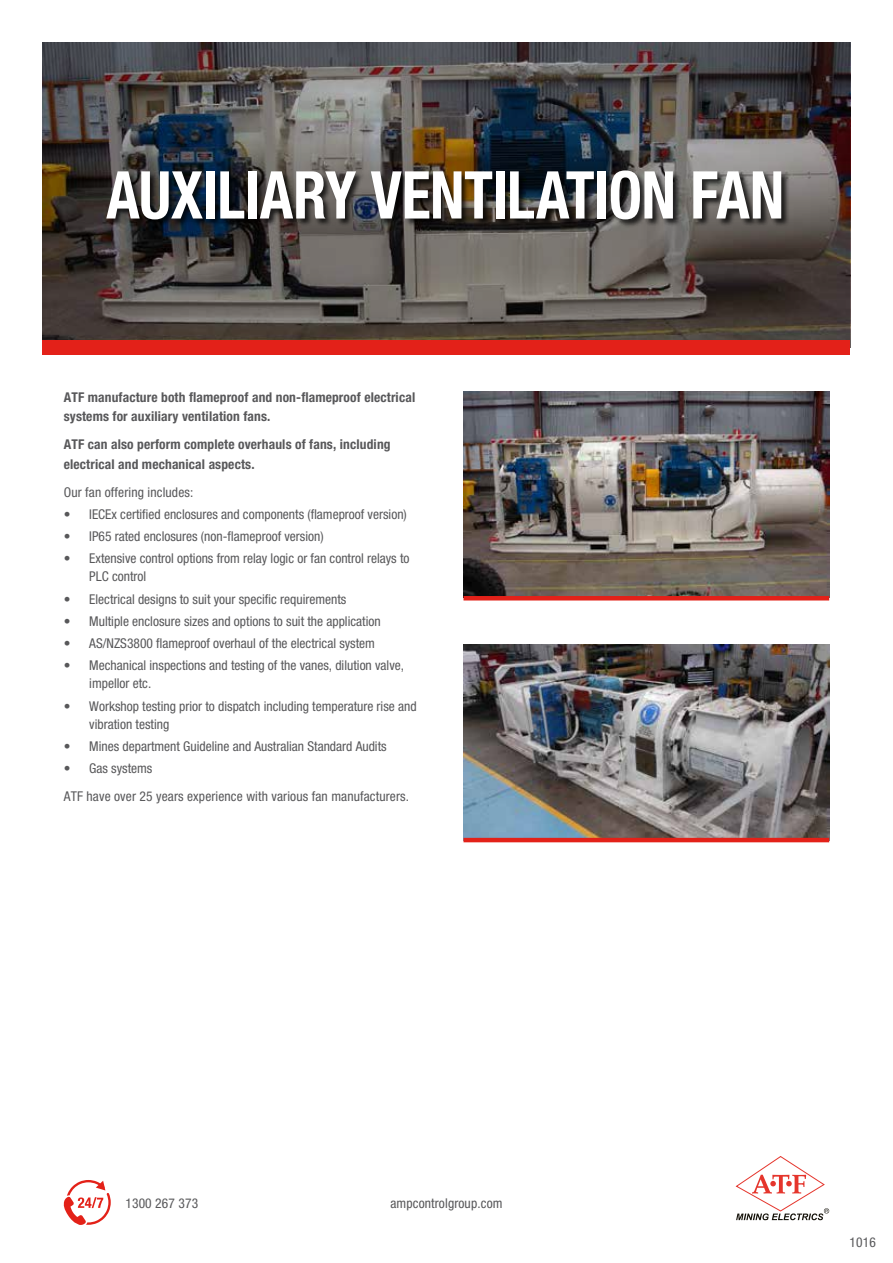
<style>
.page{position:relative;width:893px;height:1263px;background:#fff}
.page>*{position:absolute;margin:0;border:0;box-sizing:border-box;transform-origin:0 0}
.t1{font:700 condensed 66px "Helvetica Neue";letter-spacing:-.005em;color:#fff;scale:.91 1}
.t2{font:condensed 13.5px/18px "Helvetica Neue";color:#58585a}
.t3{font:700 condensed 13.5px/19.5px "Helvetica Neue";letter-spacing:.01em;color:#58585a}
</style>
<div class="page">
<svg style="left:736px;top:1156px;width:93px;height:64px"></svg>
<img style="left:463px;top:644px;width:366px;height:194px">
<img style="left:463px;top:391px;width:366px;height:205px">
<hr style="left:463px;top:838px;width:366px;height:4px;background:#e32119">
<hr style="left:463px;top:596px;width:366px;height:4px;background:#e32119">
<img style="left:43px;top:43px;width:807px;height:297px">
<div style="left:43px;top:340px;width:807px;height:15px;background:#e32119"></div>
<svg style="left:63px;top:1180px;width:48px;height:45px"></svg>
<div style="left:106px;top:171px;width:684px;height:57px;background:#000;opacity:.75"></div>
<h1 class="t1" style="left:106px;top:155px;width:746px">Auxiliary ventilation fan</h1>
<p class="t3" style="left:64px;top:387px;width:353px">ATF manufacture both flameproof and non-flameproof electrical systems for auxiliary ventilation fans.</p>
<p class="t3" style="left:64px;top:434px;width:328px">ATF can also perform complete overhauls of fans, including electrical and mechanical aspects.</p>
<p class="t2" style="left:64px;top:483px;width:131px">Our fan offering includes:</p>
<p class="t2" style="left:64px;top:505px;width:345px">• IECEx certified enclosures and components (flameproof version)</p>
<p class="t2" style="left:64px;top:527px;width:261px">• IP65 rated enclosures (non-flameproof version)</p>
<p class="t2" style="left:89px;top:550px;width:322px;text-indent:-26px">• Extensive control options from relay logic or fan control relays to<br>PLC control</p>
<p class="t2" style="left:64px;top:590px;width:284px">• Electrical designs to suit your specific requirements</p>
<p class="t2" style="left:64px;top:612px;width:318px">• Multiple enclosure sizes and options to suit the application</p>
<p class="t2" style="left:64px;top:634px;width:313px">• AS/NZS3800 flameproof overhaul of the electrical system</p>
<p class="t2" style="left:89px;top:657px;width:316px;text-indent:-26px">• Mechanical inspections and testing of the vanes, dilution valve, impellor etc.</p>
<p class="t2" style="left:89px;top:697px;width:329px;text-indent:-26px">• Workshop testing prior to dispatch including temperature rise and vibration testing</p>
<p class="t2" style="left:64px;top:737px;width:324px">• Mines department Guideline and Australian Standard Audits</p>
<p class="t2" style="left:64px;top:754px;width:347px;line-height:28px">• Gas systems<br>ATF have over 25 years experience with various fan manufacturers.</p>
<p class="t2" style="left:125px;top:1194px;width:74px">1300 267 373</p>
<p class="t2" style="left:390px;top:1194px;width:114px">ampcontrolgroup.com</p>
<p class="t2" style="left:850px;top:1233px;width:28px">1016</p>
</div>
